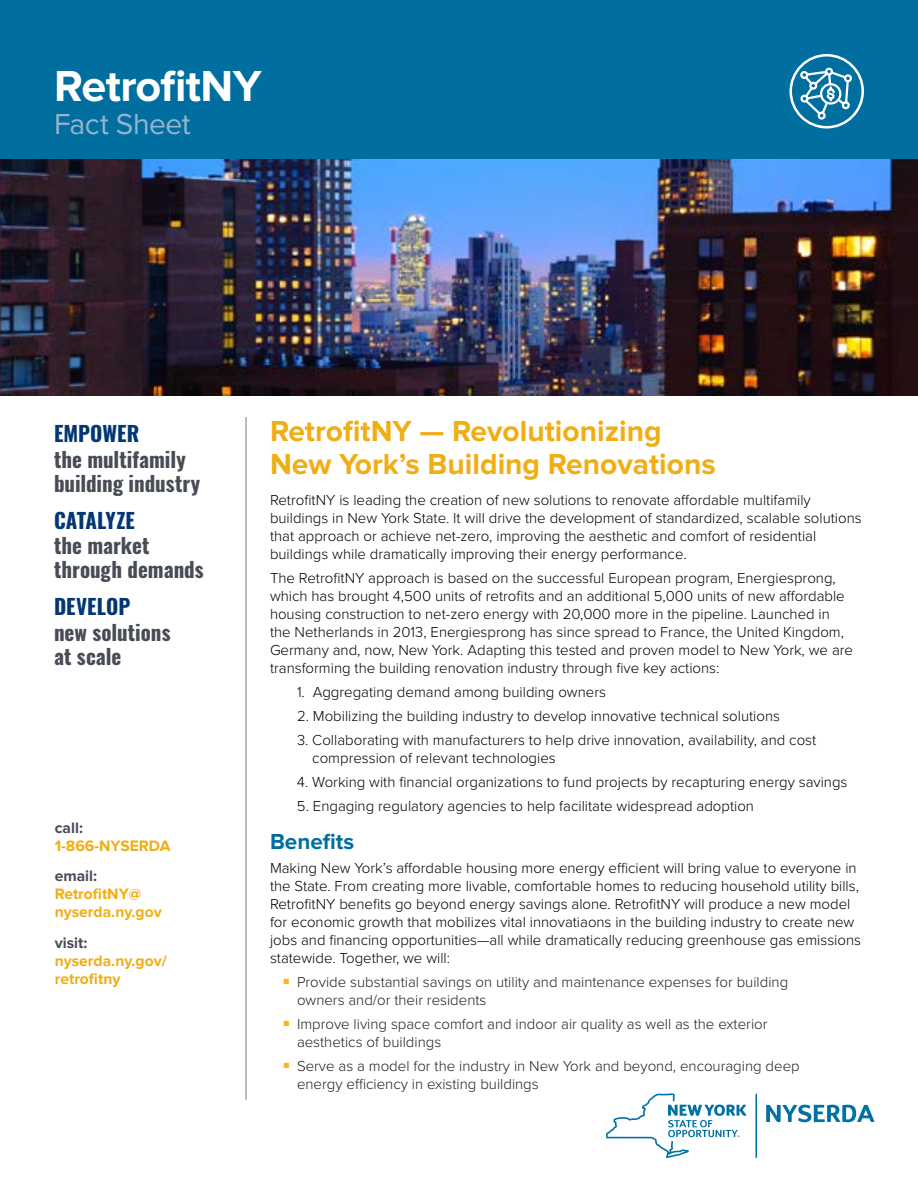
<style>
.page{position:relative;width:918px;height:1188px;background:#fff}
.page>*{position:absolute;margin:0;border:0;box-sizing:border-box;transform-origin:0 0}
.t1{font:700 45px "Proxima Nova";letter-spacing:-.02em;color:#fff}
.t2{font:700 30px/33px "Proxima Nova";color:#f1ad14}
.t3{font:30px "Proxima Nova";letter-spacing:-.015em;color:#97b3cf}
.t4{font:700 22.5px "Proxima Nova";color:#006e9f}
.t5{font:700 21px/24px "Oswald";color:#474c55}
.t6{font:700 21px "Oswald";letter-spacing:.005em;color:#043673}
.t7{font:700 15.6px/18px "Proxima Nova";color:#f1ad14}
.t8{font:700 15.6px "Proxima Nova";color:#474c55}
.t9{font:300 15px/18px "Proxima Nova";color:#000}
.t10{font:300 15px/18px "Proxima Nova";color:#222121}
</style>
<div class="page">
<div style="left:0;top:0;width:918px;height:160px;background:#006e9f"></div>
<hr style="left:246px;top:417px;width:1px;height:683px;background:#797d82">
<svg style="left:766px;top:1105px;width:108px;height:17px"></svg>
<hr style="left:755px;top:1094px;width:2px;height:64px;background:#0071a3">
<svg style="left:606px;top:1093px;width:141px;height:65px"></svg>
<svg style="left:789px;top:54px;width:75px;height:75px"></svg>
<img style="left:0;top:160px;width:918px;height:236px">
<h1 class="t1" style="left:54px;top:60px;width:209px">RetrofitNY</h1>
<h2 class="t3" style="left:54px;top:106px;width:138px">Fact Sheet</h2>
<h3 class="t6" style="left:54px;top:419px;width:87px">EMPOWER</h3>
<h3 class="t5" style="left:54px;top:448px;width:148px">the multifamily building industry</h3>
<h3 class="t6" style="left:54px;top:506px;width:82px">CATALYZE</h3>
<h3 class="t5" style="left:54px;top:534px;width:151px">the market through demands</h3>
<h3 class="t6" style="left:54px;top:592px;width:78px">DEVELOP</h3>
<h3 class="t5" style="left:54px;top:621px;width:118px">new solutions at scale</h3>
<p class="t8" style="left:55px;top:819px;width:30px">call:</p>
<p class="t7" style="left:55px;top:837px;width:117px">1-866-NYSERDA</p>
<p class="t8" style="left:55px;top:867px;width:44px">email:</p>
<p class="t7" style="left:55px;top:885px;width:108px">RetrofitNY@ nyserda.ny.gov</p>
<p class="t8" style="left:55px;top:934px;width:34px">visit:</p>
<p class="t7" style="left:55px;top:952px;width:114px">nyserda.ny.gov/ retrofitny</p>
<h2 class="t2" style="left:270px;top:415px;width:447px">RetrofitNY — Revolutionizing<br>New York’s Building Renovations</h2>
<p class="t9" style="left:270px;top:490px;width:593px">RetrofitNY is leading the creation of new solutions to renovate affordable multifamily buildings in New York State. It will drive the development of standardized, scalable solutions that approach or achieve net-zero, improving the aesthetic and comfort of residential buildings while dramatically improving their energy performance.</p>
<p class="t9" style="left:270px;top:568px;width:585px">The RetrofitNY approach is based on the successful European program, Energiesprong, which has brought 4,500 units of retrofits and an additional 5,000 units of new affordable housing construction to net-zero energy with 20,000 more in the pipeline. Launched in the Netherlands in 2013, Energiesprong has since spread to France, the United Kingdom, Germany and, now, New York. Adapting this tested and proven model to New York, we are transforming the building renovation industry through five key actions:</p>
<p class="t9" style="left:297px;top:682px;width:310px">1. Aggregating demand among building owners</p>
<p class="t9" style="left:297px;top:706px;width:485px">2. Mobilizing the building industry to develop innovative technical solutions</p>
<p class="t9" style="left:312px;top:730px;width:505px;text-indent:-15px">3. Collaborating with manufacturers to help drive innovation, availability, and cost compression of relevant technologies</p>
<p class="t9" style="left:297px;top:772px;width:552px">4. Working with financial organizations to fund projects by recapturing energy savings</p>
<p class="t9" style="left:297px;top:796px;width:459px">5. Engaging regulatory agencies to help facilitate widespread adoption</p>
<h3 class="t4" style="left:270px;top:828px;width:86px">Benefits</h3>
<p class="t9" style="left:270px;top:858px;width:593px">Making New York’s affordable housing more energy efficient will bring value to everyone in the State. From creating more livable, comfortable homes to reducing household utility bills, RetrofitNY benefits go beyond energy savings alone. RetrofitNY will produce a new model for economic growth that mobilizes vital innovatiaons in the building industry to create new jobs and financing opportunities—all while dramatically reducing greenhouse gas emissions statewide. Together, we will:</p>
<p class="t10" style="left:297px;top:972px;width:493px;text-indent:-14px"><sup>■</sup> Provide substantial savings on utility and maintenance expenses for building owners and/or their residents</p>
<p class="t10" style="left:297px;top:1014px;width:472px;text-indent:-14px"><sup>■</sup> Improve living space comfort and indoor air quality as well as the exterior aesthetics of buildings</p>
<p class="t10" style="left:297px;top:1056px;width:504px;text-indent:-14px"><sup>■</sup> Serve as a model for the industry in New York and beyond, encouraging deep energy efficiency in existing buildings</p>
</div>
